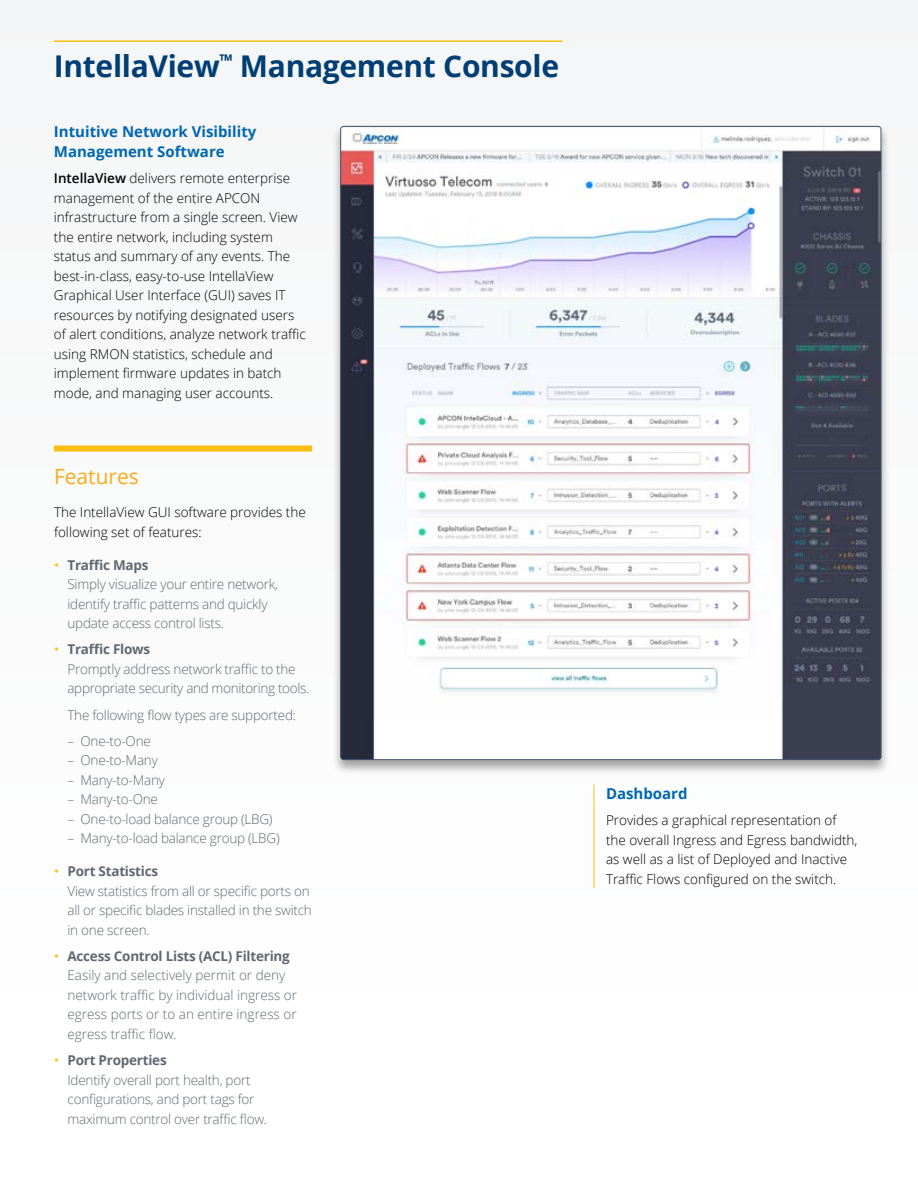
<style>
.page{position:relative;width:918px;height:1188px;background:#fff}
.page>*{position:absolute;margin:0;border:0;box-sizing:border-box;transform-origin:0 0}
.t1{font:700 30px "Open Sans";letter-spacing:-.01em;color:#003e74}
.t2{font:21px "Open Sans";color:#fbab18}
.t3{font:700 15px/19.5px "Open Sans";color:#0067b1}
.t4{font:300 13.5px/19.5px "Open Sans";color:#000}
.t5{font:300 13.5px/19.5px "Open Sans";letter-spacing:-.02em;color:#616872}
.t6{font:300 13.5px/19.5px "Open Sans";color:#616872}
.s1{font-weight:600}
.s2{font-weight:400;color:#febe10}
.s3{font-weight:700}
</style>
<div class="page">
<div style="left:0;top:0;width:918px;height:997px;background:#f4f5f6"></div>
<div style="left:332px;top:124px;width:557px;height:650px;background:#000;opacity:.35"></div>
<img style="left:340px;top:126px;width:541px;height:634px">
<hr style="left:54px;top:40px;width:509px;height:2px;background:#febe10">
<div style="left:54px;top:446px;width:258px;height:6px;background:#febe10"></div>
<hr style="left:594px;top:784px;width:1px;height:104px;background:#febe10">
<h1 class="t1" style="left:54px;top:45px;width:507px">IntellaView<sup>™</sup> Management Console</h1>
<p class="t3" style="left:54px;top:122px;width:204px">Intuitive Network Visibility<br>Management Software</p>
<p class="t4" style="left:54px;top:168px;width:253px"><span class="s1">IntellaView</span> delivers remote enterprise management of the entire APCON infrastructure from a single screen. View the entire network, including system status and summary of any events. The best-in-class, easy-to-use IntellaView Graphical User Interface (GUI) saves IT resources by notifying designated users of alert conditions, analyze network traffic using RMON statistics, schedule and implement firmware updates in batch mode, and managing user accounts.</p>
<h2 class="t2" style="left:54px;top:462px;width:86px">Features</h2>
<p class="t4" style="left:54px;top:502px;width:253px">The IntellaView GUI software provides the following set of features:</p>
<p class="t5" style="left:68px;top:555px;width:212px;text-indent:-14px"><span class="s2">•</span> <span class="s3">Traffic Maps<br></span>Simply visualize your entire network, identify traffic patterns and quickly update access control lists.</p>
<p class="t5" style="left:68px;top:639px;width:243px;text-indent:-14px"><span class="s2">•</span> <span class="s3">Traffic Flows<br></span>Promptly address network traffic to the appropriate security and monitoring tools.</p>
<p class="t5" style="left:68px;top:704px;width:230px">The following flow types are supported:</p>
<p class="t5" style="left:68px;top:731px;width:85px">– One-to-One</p>
<p class="t5" style="left:68px;top:750px;width:92px">– One-to-Many</p>
<p class="t5" style="left:68px;top:770px;width:99px">– Many-to-Many</p>
<p class="t5" style="left:68px;top:789px;width:92px">– Many-to-One</p>
<p class="t5" style="left:68px;top:809px;width:207px">– One-to-load balance group (LBG)</p>
<p class="t5" style="left:68px;top:828px;width:214px">– Many-to-load balance group (LBG)</p>
<p class="t5" style="left:68px;top:861px;width:246px;text-indent:-14px"><span class="s2">•</span> <span class="s3">Port Statistics<br></span>View statistics from all or specific ports on all or specific blades installed in the switch in one screen.</p>
<p class="t6" style="left:68px;top:946px;width:231px;text-indent:-14px"><span class="s2">•</span> <span class="s3">Access Control Lists (ACL) Filtering </span>Easily and selectively permit or deny network traffic by individual ingress or egress ports or to an entire ingress or egress traffic flow.</p>
<p class="t5" style="left:68px;top:1050px;width:201px;text-indent:-14px"><span class="s2">•</span> <span class="s3">Port Properties<br></span>Identify overall port health, port configurations, and port tags for maximum control over traffic flow.</p>
<p class="t3" style="left:606px;top:783px;width:83px">Dashboard</p>
<p class="t4" style="left:606px;top:810px;width:253px">Provides a graphical representation of the overall Ingress and Egress bandwidth, as well as a list of Deployed and Inactive Traffic Flows configured on the switch.</p>
</div>
